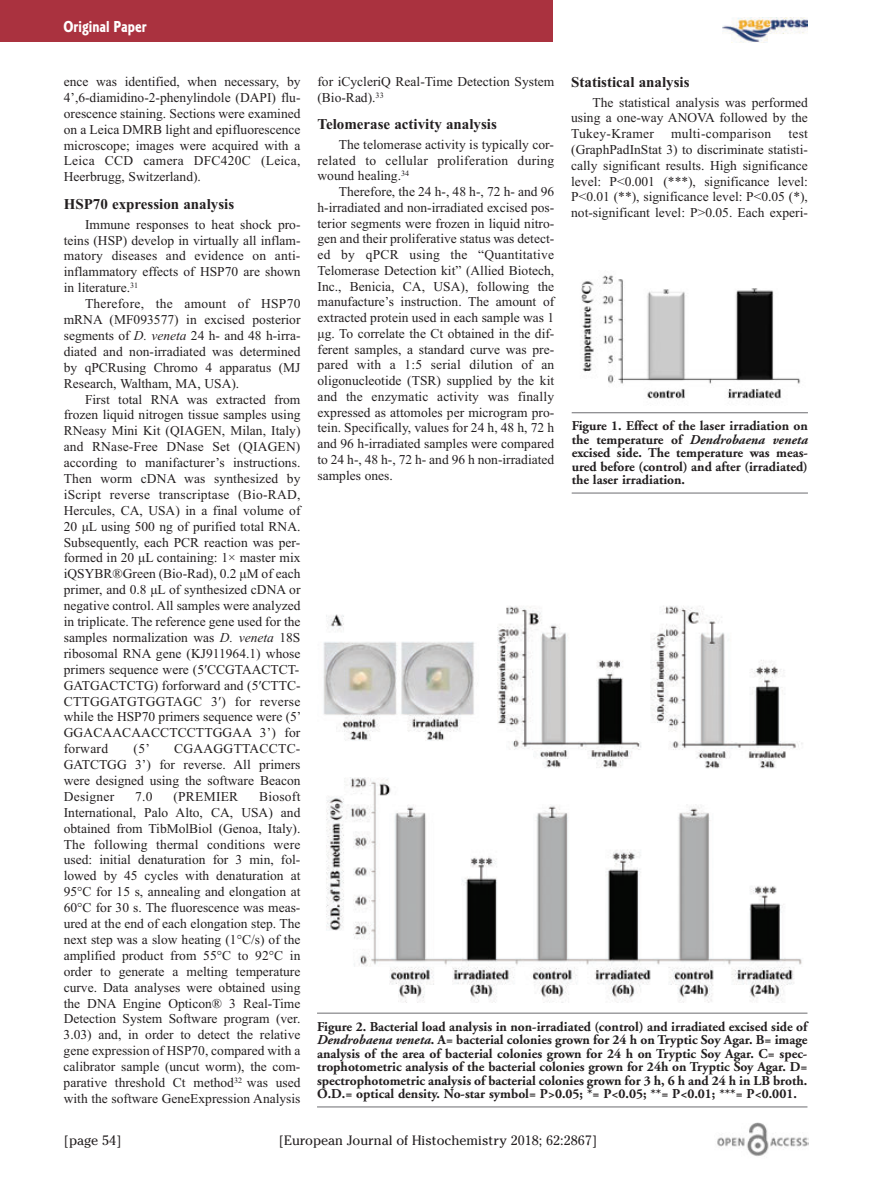
<style>
.page{position:relative;width:893px;height:1191px;background:#fff}
.page>*{position:absolute;margin:0;border:0;box-sizing:border-box;transform-origin:0 0}
.t1{font:16.5px "Corinthian Bold Condensed Plain";color:#fff}
.t2{font:700 15px "Times New Roman";color:#231f20}
.t3{font:13.5px/15.9px "Times New Roman";color:#231f20;text-align:justify}
.t4{font:700 13.5px/13.5px "Adobe Garamond";color:#231f20;text-align:justify}
.t5{font:13.5px "Cheltenham";color:#231f20}
.t6{font:13.5px "Times New Roman";letter-spacing:.02em;color:#231f20}
.s1{font-style:italic}
</style>
<div class="page">
<div style="left:0;top:0;width:553px;height:42px;background:#aa323f"></div>
<img style="left:717px;top:1123px;width:91px;height:33px">
<img style="left:723px;top:17px;width:84px;height:26px">
<hr style="left:317px;top:1012px;width:490px;height:1px;background:#6c6d70">
<hr style="left:317px;top:1106px;width:490px;height:1px;background:#6c6d70">
<img style="left:323px;top:606px;width:480px;height:396px">
<hr style="left:572px;top:412px;width:236px;height:1px;background:#6c6d70">
<hr style="left:572px;top:492px;width:236px;height:1px;background:#6c6d70">
<img style="left:580px;top:275px;width:221px;height:124px">
<p class="t1" style="left:63px;top:21px;width:85px">Original Paper</p>
<p class="t3" style="left:64px;top:73px;width:238px">ence was identified, when necessary, by 4’,6-diamidino-2-phenylindole (DAPI) flu&shy;orescence staining. Sections were examined on a Leica DMRB light and epifluorescence microscope; images were acquired with a Leica CCD camera DFC420C (Leica, Heerbrugg, Switzerland).</p>
<p class="t2" style="left:64px;top:194px;width:172px">HSP70 expression analysis</p>
<p class="t3" style="left:64px;top:216px;width:238px;text-indent:21px">Immune responses to heat shock pro&shy;teins (HSP) develop in virtually all inflam&shy;matory diseases and evidence on anti&shy;inflammatory effects of HSP70 are shown in literature.<sup>31</sup></p>
<p class="t3" style="left:64px;top:295px;width:238px;text-indent:21px">Therefore, the amount of HSP70 mRNA (MF093577) in excised posterior segments of <span class="s1">D. veneta</span> 24 h- and 48 h-irra&shy;diated and non-irradiated was determined by qPCRusing Chromo 4 apparatus (MJ Research, Waltham, MA, USA).</p>
<p class="t3" style="left:64px;top:391px;width:239px;text-align:left;text-indent:21px">First total RNA was extracted from frozen liquid nitrogen tissue samples using RNeasy Mini Kit (QIAGEN, Milan, Italy) and RNase-Free DNase Set (QIAGEN) according to manifacturer’s instructions.<br>Then worm cDNA was synthesized by iScript reverse transcriptase (Bio-RAD, Hercules, CA, USA) in a final volume of 20 μL using 500 ng of purified total RNA.<br>Subsequently, each PCR reaction was per&shy;formed in 20 μL containing: 1× master mix iQSYBR®Green (Bio-Rad), 0.2 μM of each primer, and 0.8 μL of synthesized cDNA or negative control. All samples were analyzed in triplicate. The reference gene used for the samples normalization was <span class="s1">D. veneta</span> 18S ribosomal RNA gene (KJ911964.1) whose primers sequence were (5′CCGTAACTCT-GATGACTCTG) forforward and (5′CTTC-CTTGGATGTGGTAGC 3′) for reverse while the HSP70 primers sequence were (5’ GGACAACAACCTCCTTGGAA 3’) for forward</p>
<p class="t3" style="left:134px;top:740px;width:18px">(5’</p>
<p class="t3" style="left:64px;top:740px;width:238px;text-indent:111px">CGAAGGTTACCTC-GATCTGG 3’) for reverse. All primers were designed using the software Beacon Designer</p>
<p class="t3" style="left:64px;top:788px;width:238px;text-indent:195px">Biosoft International, Palo Alto, CA, USA) and obtained from TibMolBiol (Genoa, Italy).<br>The following thermal conditions were used: initial denaturation for 3 min, fol&shy;lowed by 45 cycles with denaturation at 95°C for 15 s, annealing and elongation at 60°C for 30 s. The fluorescence was meas&shy;ured at the end of each elongation step. The next step was a slow heating (1°C/s) of the amplified product from 55°C to 92°C in order to generate a melting temperature curve. Data analyses were obtained using the DNA Engine Opticon® 3 Real-Time Detection System Software program (ver.<br>3.03) and, in order to detect the relative gene expression of HSP70, compared with a calibrator sample (uncut worm), the com&shy;parative threshold Ct method<sup>32</sup> was used with the software GeneExpression Analysis</p>
<p class="t3" style="left:135px;top:788px;width:19px">7.0</p>
<p class="t6" style="left:173px;top:788px;width:66px">(PREMIER</p>
<p class="t3" style="left:317px;top:73px;width:238px">for iCycleriQ Real-Time Detection System (Bio-Rad).<sup>33</sup></p>
<p class="t2" style="left:317px;top:115px;width:181px">Telomerase activity analysis</p>
<p class="t3" style="left:317px;top:136px;width:238px;text-indent:21px">The telomerase activity is typically cor&shy;related to cellular proliferation during wound healing.<sup>34</sup></p>
<p class="t3" style="left:317px;top:183px;width:238px;text-indent:21px">Therefore, the 24 h-, 48 h-, 72 h- and 96 h-irradiated and non-irradiated excised pos&shy;terior segments were frozen in liquid nitro&shy;gen and their proliferative status was detect&shy;ed by qPCR using the “Quantitative Telomerase Detection kit” (Allied Biotech, Inc., Benicia, CA, USA), following the manufacture’s instruction. The amount of extracted protein used in each sample was 1 μg. To correlate the Ct obtained in the dif&shy;ferent samples, a standard curve was pre&shy;pared with a 1:5 serial dilution of an oligonucleotide (TSR) supplied by the kit and the enzymatic activity was finally expressed as attomoles per microgram pro&shy;tein. Specifically, values for 24 h, 48 h, 72 h and 96 h-irradiated samples were compared to 24 h-, 48 h-, 72 h- and 96 h non-irradiated samples ones.</p>
<p class="t2" style="left:571px;top:73px;width:120px">Statistical analysis</p>
<p class="t3" style="left:571px;top:94px;width:238px;text-indent:21px">The statistical analysis was performed using a one-way ANOVA followed by the Tukey-Kramer</p>
<p class="t6" style="left:671px;top:126px;width:102px">multi-comparison</p>
<p class="t3" style="left:571px;top:126px;width:238px;text-indent:217px">test (GraphPadInStat 3) to discriminate statisti&shy;cally significant results. High significance level: P&lt;0.001 (***), significance level:<br>P&lt;0.01 (**), significance level: P&lt;0.05 (*), not-significant level: P&gt;0.05. Each experi-</p>
<p class="t4" style="left:572px;top:420px;width:238px">Figure 1. Effect of the laser irradiation on the temperature of <span class="s1">Dendrobaena veneta </span>excised side. The temperature was meas&shy;ured before (control) and after (irradiated) the laser irradiation.</p>
<p class="t4" style="left:317px;top:1020px;width:492px">Figure 2. Bacterial load analysis in non-irradiated (control) and irradiated excised side of <span class="s1">Dendrobaena veneta</span>. A= bacterial colonies grown for 24 h on Tryptic Soy Agar. B= image analysis of the area of bacterial colonies grown for 24 h on Tryptic Soy Agar. C= spec&shy;trophotometric analysis of the bacterial colonies grown for 24h on Tryptic Soy Agar. D= spectrophotometric analysis of bacterial colonies grown for 3 h, 6 h and 24 h in LB broth.<br>O.D.= optical density. No-star symbol= P&gt;0.05; *= P&lt;0.05; **= P&lt;0.01; ***= P&lt;0.001.</p>
<p class="t5" style="left:64px;top:1132px;width:59px">[page 54]</p>
<p class="t5" style="left:279px;top:1132px;width:320px">[European Journal of Histochemistry 2018; 62:2867]</p>
</div>
